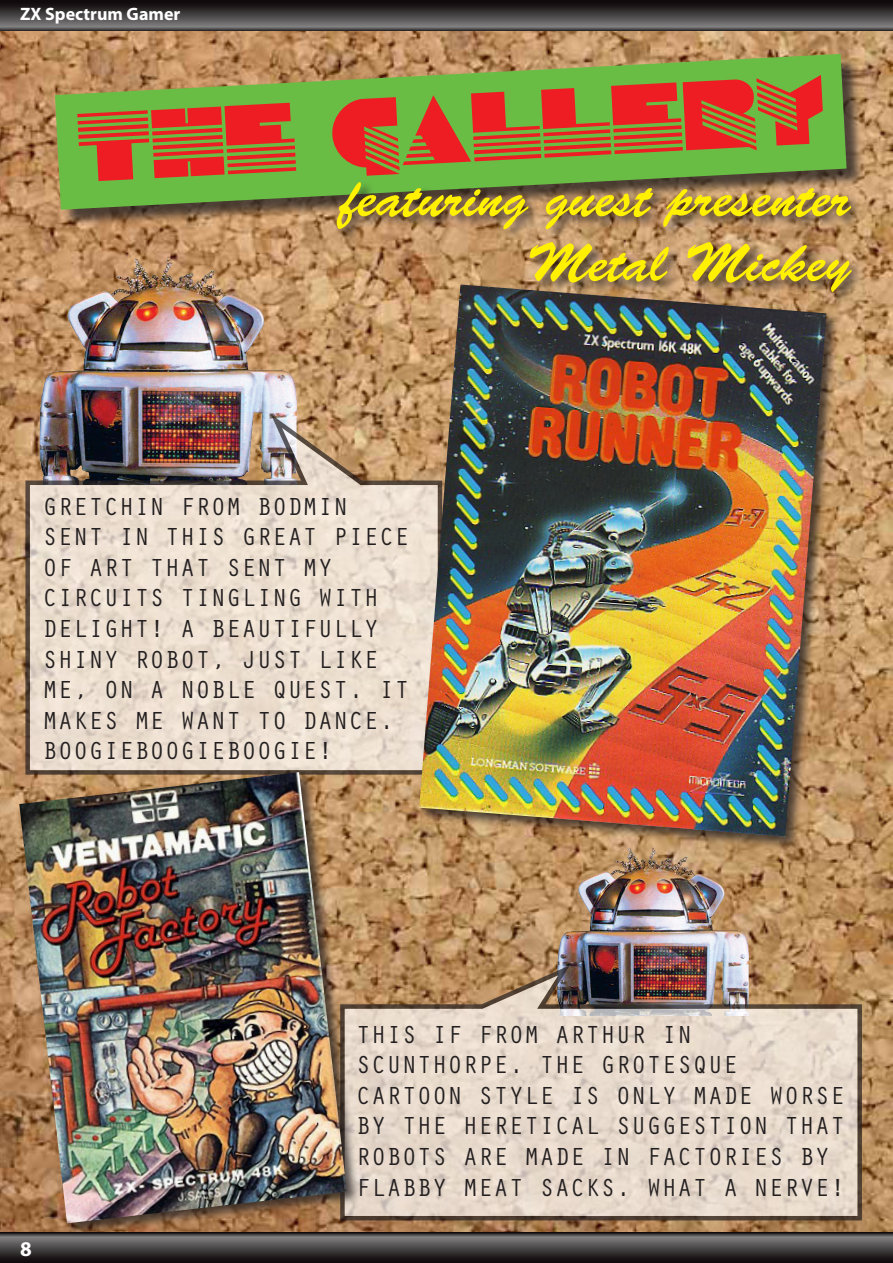
<style>
.page{position:relative;width:893px;height:1263px;background:#fff}
.page>*{position:absolute;margin:0;border:0;box-sizing:border-box;transform-origin:0 0}
.t1{font:99.9px "Simulata";color:#ee1d23}
.t2{font:54px/64.8px "Brush Script Std";color:#fff101;text-align:right}
.t3{font:25.5px/30.6px "Orator Std";color:#231f20}
.t4{font:700 21px "Myriad Pro";color:#fff}
.t5{font:700 18px "Myriad Pro";color:#fff}
</style>
<div class="page">
<img style="left:0;top:31px;width:893px;height:1201px">
<svg style="left:0;top:0;width:893px;height:31px;background:#423f40"></svg>
<svg style="left:0;top:1232px;width:893px;height:31px;background:#423f3f"></svg>
<div style="left:58px;top:57px;width:807px;height:171px;background:#231f20;opacity:.75"></div>
<svg style="left:55px;top:54px;width:791px;height:156px;background:#74b148"></svg>
<div style="left:335px;top:180px;width:530px;height:125px;background:#231f20;opacity:.75"></div>
<img style="left:34px;top:251px;width:262px;height:162px">
<img style="left:553px;top:850px;width:195px;height:114px">
<img style="left:24px;top:413px;width:394px;height:363px">
<svg style="left:360px;top:964px;width:503px;height:258px;background:#d3c2b3"></svg>
<div style="left:418px;top:283px;width:422px;height:567px;background:#231f20;opacity:.75"></div>
<img style="left:419px;top:285px;width:407px;height:551px">
<div style="left:18px;top:770px;width:342px;height:467px;background:#231f20;opacity:.75"></div>
<img style="left:19px;top:772px;width:328px;height:451px">
<p class="t5" style="left:20px;top:2px;width:162px">ZX Spectrum Gamer</p>
<h1 class="t1" style="left:77px;top:106px;width:749px;rotate:-3deg">THE GALLERY</h1>
<h2 class="t2" style="left:341px;top:167px;width:511px">featuring guest presenter<br>Metal Mickey</h2>
<p class="t3" style="left:43px;top:490px;width:369px">GRETCHIN FROM BODMIN<br>SENT IN THIS GREAT PIECE<br>OF ART THAT SENT MY<br>CIRCUITS TINGLING WITH<br>DELIGHT! A BEAUTIFULLY<br>SHINY ROBOT, JUST LIKE<br>ME, ON A NOBLE QUEST. IT<br>MAKES ME WANT TO DANCE.<br>BOOGIEBOOGIEBOOGIE!</p>
<p class="t4" style="left:20px;top:1235px;width:13px">8</p>
<p class="t3" style="left:356px;top:1017px;width:491px">THIS IF FROM ARTHUR IN<br>SCUNTHORPE. THE GROTESQUE<br>CARTOON STYLE IS ONLY MADE WORSE<br>BY THE HERETICAL SUGGESTION THAT<br>ROBOTS ARE MADE IN FACTORIES BY<br>FLABBY MEAT SACKS. WHAT A NERVE!</p>
</div>
